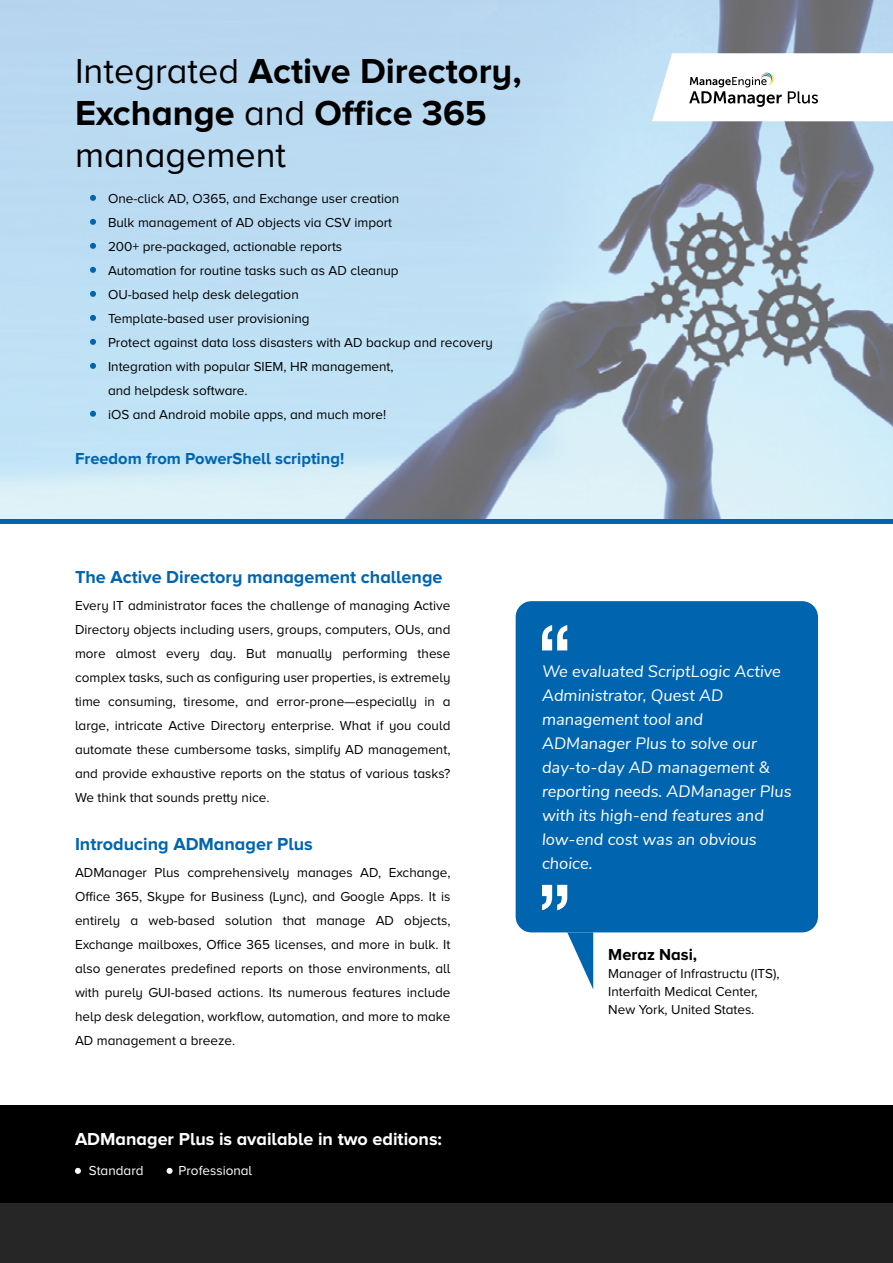
<style>
.page{position:relative;width:893px;height:1263px;background:#fff}
.page>*{position:absolute;margin:0;border:0;box-sizing:border-box;transform-origin:0 0}
.t1{font:700 36px/42px "Proxima Nova A";color:#000}
.t2{font:700 18px "Proxima Nova A";color:#0064af}
.t3{font:700 18px "Proxima Nova A";color:#fff}
.t4{font:italic 16.5px/24px "Nunito Sans";color:#fff}
.t5{font:700 16.5px "Proxima Nova A";color:#0064af}
.t6{font:700 16.5px "Proxima Nova A";color:#000}
.t7{font:13.5px/24px "Proxima Nova A";color:#000}
.t8{font:13.5px "Proxima Nova A";color:#fff}
.s1{font-weight:400}
</style>
<div class="page">
<div style="left:0;top:1105px;width:893px;height:158px;background:#000"></div>
<div style="left:0;top:1203px;width:893px;height:60px;background:#262626"></div>
<svg style="left:0;top:0;width:893px;height:519px;background:#b3cdde"></svg>
<svg style="left:652px;top:53px;width:241px;height:68px"></svg>
<div style="left:516px;top:601px;width:302px;height:331px;background:#0064af;border-radius:16px"></div>
<svg style="left:542px;top:625px;width:25px;height:25px"></svg>
<svg style="left:542px;top:885px;width:25px;height:25px"></svg>
<svg style="left:567px;top:932px;width:26px;height:57px"></svg>
<div style="left:0;top:519px;width:893px;height:5px;background:#0064af"></div>
<svg style="left:90px;top:195px;width:6px;height:6px"></svg>
<svg style="left:90px;top:219px;width:6px;height:6px"></svg>
<svg style="left:90px;top:243px;width:6px;height:6px"></svg>
<svg style="left:90px;top:267px;width:6px;height:6px"></svg>
<svg style="left:90px;top:291px;width:6px;height:6px"></svg>
<svg style="left:90px;top:315px;width:6px;height:6px"></svg>
<svg style="left:90px;top:339px;width:6px;height:6px"></svg>
<svg style="left:90px;top:363px;width:6px;height:6px"></svg>
<svg style="left:90px;top:411px;width:6px;height:6px"></svg>
<svg style="left:75px;top:1168px;width:6px;height:6px"></svg>
<svg style="left:167px;top:1168px;width:6px;height:6px"></svg>
<h1 class="t1" style="left:75px;top:50px;width:448px"><span class="s1">Integrated</span> Active Directory,<br>Exchange <span class="s1">and</span> Office 365 <span class="s1">management</span></h1>
<p class="t7" style="left:108px;top:187px;width:386px">One-click AD, O365, and Exchange user creation<br>Bulk management of AD objects via CSV import<br>200+ pre-packaged, actionable reports<br>Automation for routine tasks such as AD cleanup<br>OU-based help desk delegation<br>Template-based user provisioning<br>Protect against data loss disasters with AD backup and recovery Integration with popular SIEM, HR management,<br>and helpdesk software.<br>iOS and Android mobile apps, and much more!</p>
<p class="t5" style="left:75px;top:449px;width:271px">Freedom from PowerShell scripting!</p>
<h2 class="t2" style="left:75px;top:566px;width:369px">The Active Directory management challenge</h2>
<p class="t7" style="left:75px;top:593px;width:377px;text-align:justify">Every IT administrator faces the challenge of managing Active Directory objects including users, groups, computers, OUs, and more almost every day. But manually performing these complex tasks, such as configuring user properties, is extremely time consuming, tiresome, and error-prone—especially in a large, intricate Active Directory enterprise. What if you could automate these cumbersome tasks, simplify AD management, and provide exhaustive reports on the status of various tasks?<br>We think that sounds pretty nice.</p>
<h2 class="t2" style="left:75px;top:834px;width:239px">Introducing ADManager Plus</h2>
<p class="t7" style="left:75px;top:861px;width:377px;text-align:justify">ADManager Plus comprehensively manages AD, Exchange, Office 365, Skype for Business (Lync), and Google Apps. It is entirely a web-based solution that manage AD objects, Exchange mailboxes, Office 365 licenses, and more in bulk. It also generates predefined reports on those environments, all with purely GUI-based actions. Its numerous features include help desk delegation, workflow, automation, and more to make AD management a breeze.</p>
<h2 class="t3" style="left:75px;top:1129px;width:369px">ADManager Plus is available in two editions:</h2>
<p class="t8" style="left:89px;top:1163px;width:56px">Standard</p>
<p class="t8" style="left:179px;top:1163px;width:75px">Professional</p>
<p class="t4" style="left:542px;top:658px;width:251px">We evaluated ScriptLogic Active<br>Administrator, Quest AD management tool and<br>ADManager Plus to solve our day-to-day AD management &amp; reporting needs. ADManager Plus with its high-end features and low-end cost was an obvious choice.</p>
<p class="t6" style="left:608px;top:945px;width:90px">Meraz Nasi,</p>
<p class="t7" style="left:608px;top:964px;width:173px;line-height:18px">Manager of Infrastructu (ITS),<br>Interfaith Medical Center,<br>New York, United States.</p>
</div>
